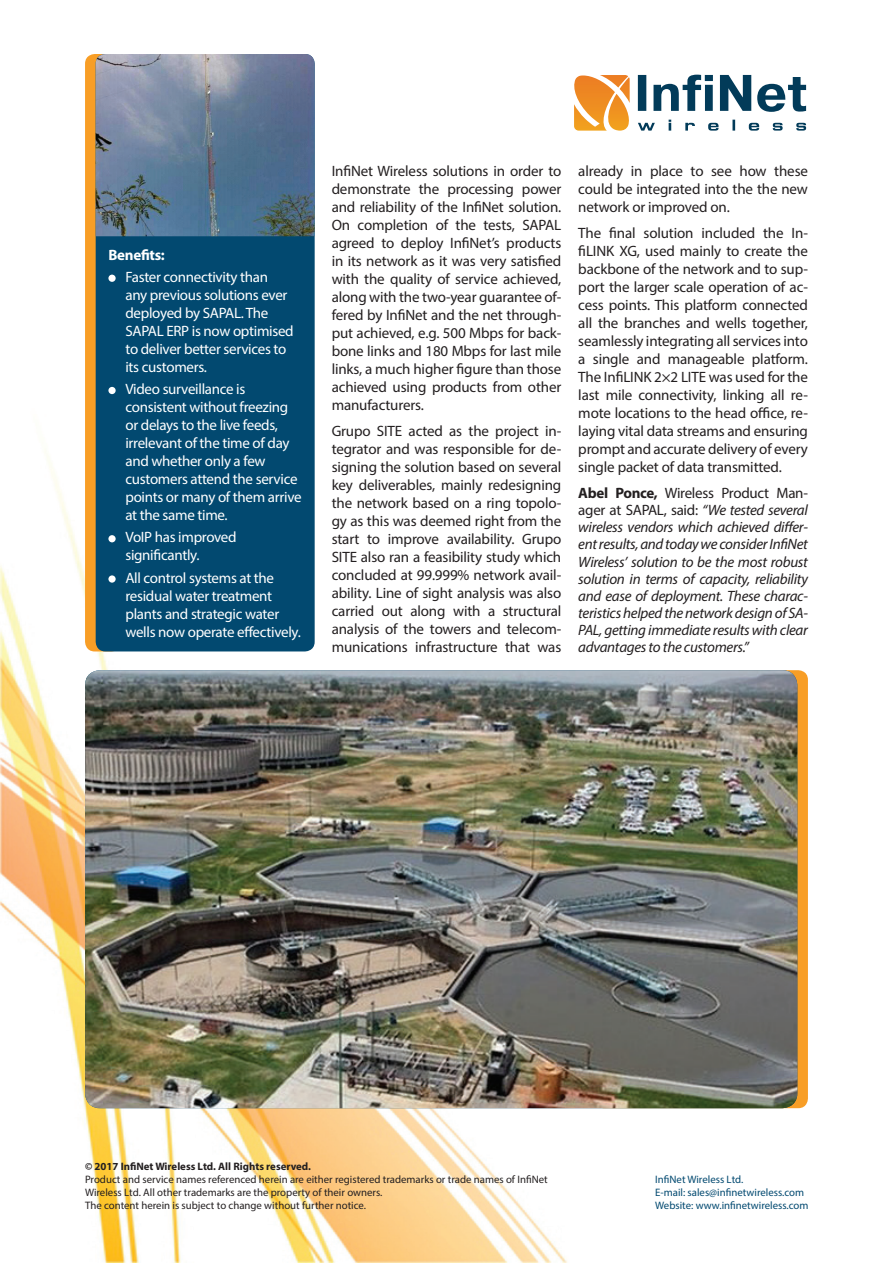
<style>
.page{position:relative;width:893px;height:1263px;background:#fff}
.page>*{position:absolute;margin:0;border:0;box-sizing:border-box;transform-origin:0 0}
.t1{font:15px/18px "Myriad Pro";letter-spacing:-.01em;color:#231f20;text-align:justify}
.t2{font:15px/18px "Myriad Pro";letter-spacing:-.02em;color:#fff}
.t3{font:italic 15px/17.1px "Myriad Pro";letter-spacing:-.02em;color:#231f20;text-align:justify}
.t4{font:700 15px "Myriad Pro";letter-spacing:-.02em;color:#fff}
.t5{font:10.8px/12.9px "Myriad Pro";color:#231f20}
.t6{font:10.8px/12.9px "Myriad Pro";color:#024970}
.t7{font:700 10.8px "Myriad Pro";color:#231f20}
.s1{font-weight:700;font-style:normal}
.s2{font-style:normal}
</style>
<div class="page">
<img style="left:0;top:54px;width:808px;height:1209px">
<svg style="left:571px;top:75px;width:60px;height:56px"></svg>
<svg style="left:638px;top:75px;width:168px;height:37px"></svg>
<svg style="left:638px;top:120px;width:168px;height:11px"></svg>
<div style="left:594px;top:670px;width:214px;height:438px;background:#f89e26;border-radius:10px"></div>
<img style="left:85px;top:670px;width:712px;height:438px">
<div style="left:85px;top:54px;width:36px;height:597px;background:#f89e26;border-radius:10px"></div>
<div style="left:96px;top:54px;width:219px;height:597px;background:#024970;border-radius:10px"></div>
<img style="left:96px;top:54px;width:219px;height:182px">
<div style="left:108px;top:275px;width:8px;height:7px;background:#fff;border-radius:50%"></div>
<div style="left:108px;top:387px;width:8px;height:7px;background:#fff;border-radius:50%"></div>
<div style="left:108px;top:535px;width:8px;height:7px;background:#fff;border-radius:50%"></div>
<div style="left:108px;top:575px;width:8px;height:8px;background:#fff;border-radius:50%"></div>
<p class="t4" style="left:108px;top:245px;width:58px">Benefits:</p>
<p class="t2" style="left:125px;top:268px;width:170px">Faster connectivity than<br>any previous solutions ever deployed by SAPAL. The<br>SAPAL ERP is now optimised to deliver better services to its customers.</p>
<p class="t2" style="left:125px;top:380px;width:178px">Video surveillance is consistent without freezing or delays to the live feeds, irrelevant of the time of day and whether only a few customers attend the service points or many of them arrive at the same time.</p>
<p class="t2" style="left:125px;top:528px;width:113px">VoIP has improved significantly.</p>
<p class="t2" style="left:125px;top:568px;width:177px">All control systems at the residual water treatment plants and strategic water wells now operate effectively.</p>
<p class="t1" style="left:332px;top:161px;width:231px">InfiNet Wireless solutions in order to demonstrate the processing power and reliability of the InfiNet solution.<br>On completion of the tests, SAPAL agreed to deploy InfiNet’s products in its network as it was very satisfied with the quality of service achieved, along with the two-year guarantee of&shy;fered by InfiNet and the net through&shy;put achieved, e.g. 500 Mbps for back&shy;bone links and 180 Mbps for last mile links, a much higher figure than those achieved using products from other manufacturers.</p>
<p class="t1" style="left:332px;top:422px;width:231px">Grupo SITE acted as the project in&shy;tegrator and was responsible for de&shy;signing the solution based on several key deliverables, mainly redesigning the network based on a ring topolo&shy;gy as this was deemed right from the start to improve availability. Grupo SITE also ran a feasibility study which concluded at 99.999% network avail&shy;ability. Line of sight analysis was also carried out along with a structural analysis of the towers and telecom&shy;munications infrastructure that was</p>
<p class="t1" style="left:578px;top:161px;width:231px">already in place to see how these could be integrated into the the new network or improved on.</p>
<p class="t1" style="left:578px;top:224px;width:231px">The final solution included the In&shy;fiLINK XG, used mainly to create the backbone of the network and to sup&shy;port the larger scale operation of ac&shy;cess points. This platform connected all the branches and wells together, seamlessly integrating all services into a single and manageable platform.<br>The InfiLINK 2×2 LITE was used for the last mile connectivity, linking all re&shy;mote locations to the head office, re&shy;laying vital data streams and ensuring prompt and accurate delivery of every single packet of data transmitted.</p>
<p class="t3" style="left:578px;top:484px;width:231px"><span class="s1">Abel Ponce,</span> <span class="s2">Wireless Product Man&shy;ager at SAPAL, said:</span> “We tested several wireless vendors which achieved differ&shy;ent results, and today we consider InfiNet Wireless’ solution to be the most robust solution in terms of capacity, reliability and ease of deployment. These charac&shy;teristics helped the network design of SA-PAL, getting immediate results with clear advantages to the customers.”</p>
<p class="t7" style="left:85px;top:1159px;width:228px">© 2017 InfiNet Wireless Ltd. All Rights reserved.</p>
<p class="t5" style="left:85px;top:1173px;width:464px">Product and service names referenced herein are either registered trademarks or trade names of InfiNet<br>Wireless Ltd. All other trademarks are the property of their owners.<br>The content herein is subject to change without further notice.</p>
<p class="t6" style="left:655px;top:1173px;width:155px">InfiNet Wireless Ltd.<br>E-mail: sales@infinetwireless.com<br>Website: www.infinetwireless.com</p>
</div>
